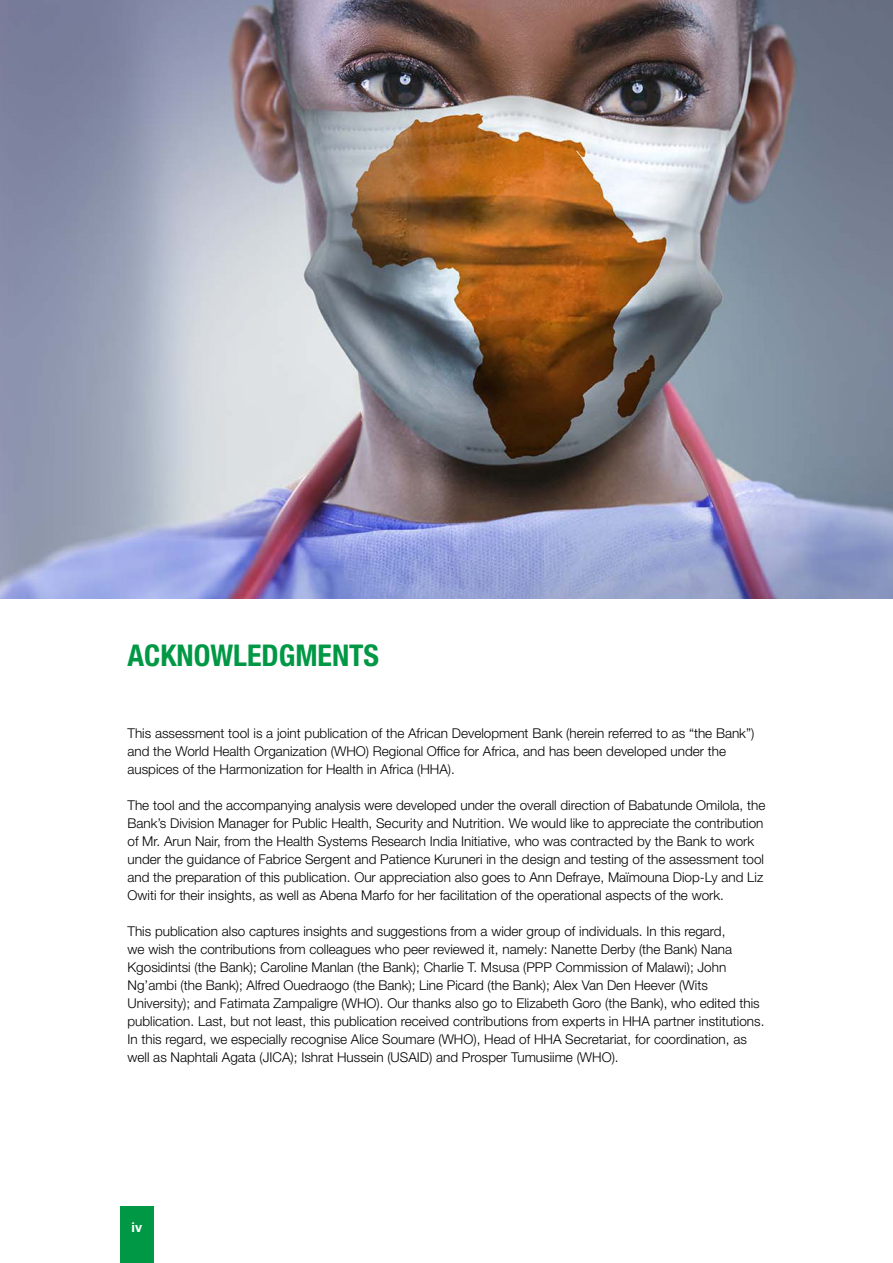
<style>
.page{position:relative;width:893px;height:1263px;background:#fff}
.page>*{position:absolute;margin:0;border:0;box-sizing:border-box;transform-origin:0 0}
.t1{font:700 condensed 30px "Helvetica Neue LT Std";color:#009845}
.t2{font:300 13.5px/18px "Helvetica Neue LT Std";color:#000}
.t3{font:700 13.5px "Helvetica Neue LT Std";color:#fff}
</style>
<div class="page">
<img style="left:0;top:0;width:893px;height:598px">
<div style="left:120px;top:1206px;width:33px;height:57px;background:#009845"></div>
<h1 class="t1" style="left:128px;top:637px;width:253px">ACKNOWLEDGMENTS</h1>
<p class="t2" style="left:128px;top:724px;width:628px">This assessment tool is a joint publication of the African Development Bank (herein referred to as “the Bank”) and the World Health Organization (WHO) Regional Office for Africa, and has been developed under the auspices of the Harmonization for Health in Africa (HHA).</p>
<p class="t2" style="left:128px;top:796px;width:639px">The tool and the accompanying analysis were developed under the overall direction of Babatunde Omilola, the Bank’s Division Manager for Public Health, Security and Nutrition. We would like to appreciate the contribution of Mr. Arun Nair, from the Health Systems Research India Initiative, who was contracted by the Bank to work under the guidance of Fabrice Sergent and Patience Kuruneri in the design and testing of the assessment tool and the preparation of this publication. Our appreciation also goes to Ann Defraye, Maïmouna Diop-Ly and Liz Owiti for their insights, as well as Abena Marfo for her facilitation of the operational aspects of the work.</p>
<p class="t2" style="left:128px;top:922px;width:638px">This publication also captures insights and suggestions from a wider group of individuals. In this regard,<br>we wish the contributions from colleagues who peer reviewed it, namely: Nanette Derby (the Bank) Nana Kgosidintsi (the Bank); Caroline Manlan (the Bank); Charlie T. Msusa (PPP Commission of Malawi); John Ng’ambi (the Bank); Alfred Ouedraogo (the Bank); Line Picard (the Bank); Alex Van Den Heever (Wits University); and Fatimata Zampaligre (WHO). Our thanks also go to Elizabeth Goro (the Bank), who edited this publication. Last, but not least, this publication received contributions from experts in HHA partner institutions.<br>In this regard, we especially recognise Alice Soumare (WHO), Head of HHA Secretariat, for coordination, as well as Naphtali Agata (JICA); Ishrat Hussein (USAID) and Prosper Tumusiime (WHO).</p>
<p class="t3" style="left:132px;top:1219px;width:12px">iv</p>
</div>
